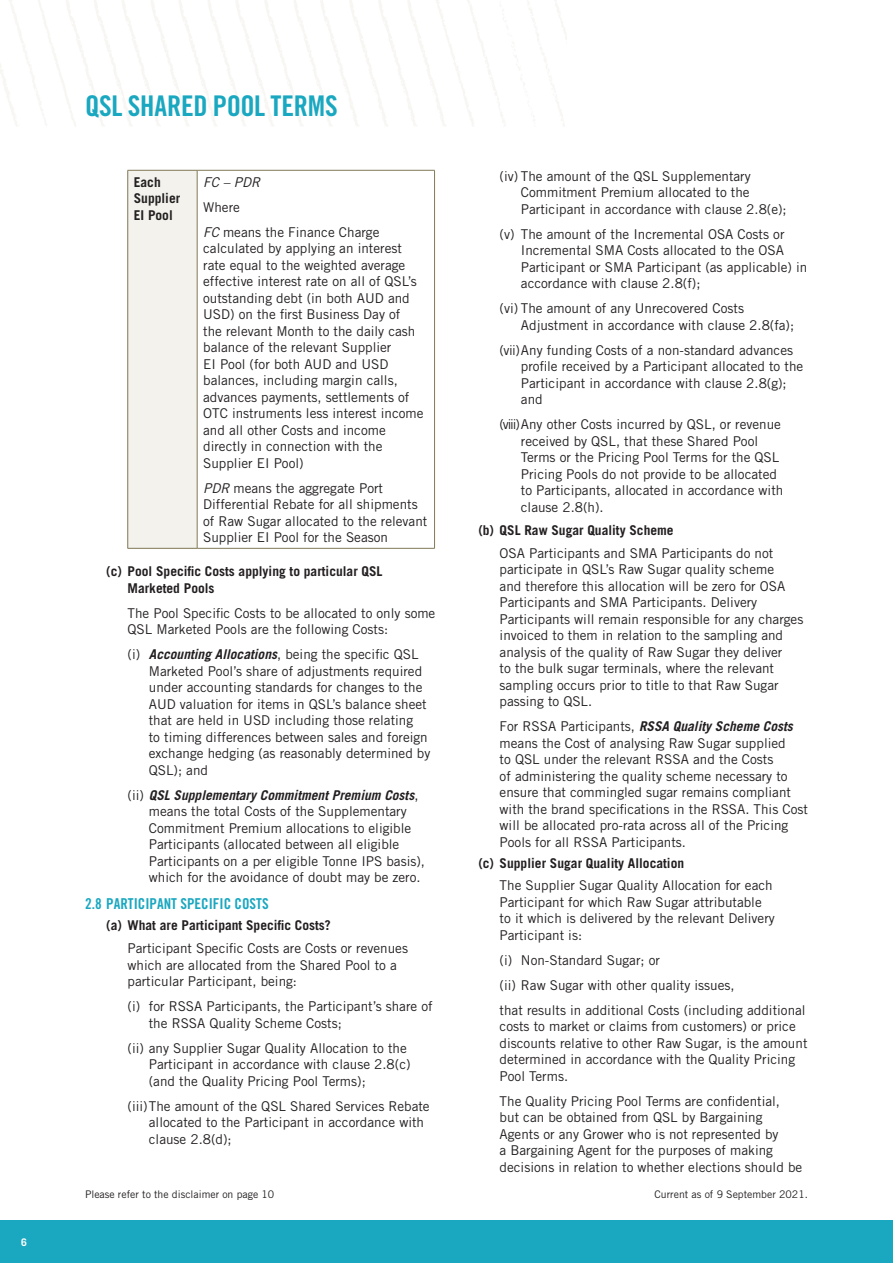
<style>
.page{position:relative;width:893px;height:1263px;background:#fff}
.page>*{position:absolute;margin:0;border:0;box-sizing:border-box;transform-origin:0 0}
.Page_Title{font:28.5px "Trade Gothic Bold Cond Twenty";letter-spacing:-.01em;color:#1aa7c0}
.t1{font:15px "Trade Gothic Bold Cond Twenty";color:#1aa7c0}
.Body{font:13.5px/16.5px "Trade Gothic";color:#231f20}
.Body-2{font:700 13.5px/16.5px "Trade Gothic";color:#231f20}
.Body-3{font:italic 13.5px "Trade Gothic";color:#231f20}
.Disclaimer{font:10.5px "Trade Gothic";color:#231f20}
.Body-4{font:700 10.5px "Trade Gothic";color:#fff}
.s1{font-style:italic}
.s2{font-weight:700;font-style:italic}
</style>
<div class="page">
<div style="left:128px;top:170px;width:69px;height:378px;background:#f3f2ed"></div>
<hr style="left:128px;top:170px;width:69px;height:1px;background:#817956">
<hr style="left:127px;top:170px;width:1px;height:378px;background:#817956">
<hr style="left:197px;top:170px;width:238px;height:1px;background:#817956">
<hr style="left:197px;top:170px;width:1px;height:378px;background:#817956">
<hr style="left:434px;top:170px;width:1px;height:378px;background:#817956">
<hr style="left:128px;top:548px;width:69px;height:1px;background:#817956">
<hr style="left:197px;top:548px;width:238px;height:1px;background:#817956">
<div style="left:0;top:1220px;width:893px;height:43px;background:#1aa7c0"></div>
<p class="Body-4" style="left:21px;top:1235px;width:7px">6</p>
<p class="Page_Title" style="left:85px;top:88px;width:254px">QSL SHARED POOL TERMS</p>
<p class="Body-2" style="left:134px;top:173px;width:48px">Each<br>Supplier<br>EI Pool</p>
<p class="Body-3" style="left:203px;top:174px;width:58px">FC – PDR</p>
<p class="Body" style="left:203px;top:199px;width:38px">Where</p>
<p class="Body" style="left:203px;top:224px;width:222px"><span class="s1">FC</span> means the Finance Charge calculated by applying an interest rate equal to the weighted average effective interest rate on all of QSL’s outstanding debt (in both AUD and<br>USD) on the first Business Day of<br>the relevant Month to the daily cash balance of the relevant Supplier<br>EI Pool (for both AUD and USD balances, including margin calls, advances payments, settlements of<br>OTC instruments less interest income and all other Costs and income directly in connection with the<br>Supplier EI Pool)</p>
<p class="Body" style="left:203px;top:480px;width:226px"><span class="s1">PDR</span> means the aggregate Port Differential Rebate for all shipments of Raw Sugar allocated to the relevant Supplier EI Pool for the Season</p>
<p class="Body-2" style="left:128px;top:563px;width:257px;text-indent:-21px">(c) Pool Specific Costs applying to particular QSL<br>Marketed Pools</p>
<p class="Body" style="left:128px;top:604px;width:309px">The Pool Specific Costs to be allocated to only some<br>QSL Marketed Pools are the following Costs:</p>
<p class="Body" style="left:149px;top:646px;width:283px;text-indent:-21px">(i) <span class="s2">Accounting Allocations</span>, being the specific QSL Marketed Pool’s share of adjustments required under accounting standards for changes to the AUD valuation for items in QSL’s balance sheet that are held in USD including those relating<br>to timing differences between sales and foreign exchange hedging (as reasonably determined by QSL); and</p>
<p class="Body" style="left:149px;top:786px;width:278px;text-indent:-21px">(ii) <span class="s2">QSL Supplementary Commitment Premium Costs</span>, means the total Costs of the Supplementary Commitment Premium allocations to eligible Participants (allocated between all eligible Participants on a per eligible Tonne IPS basis), which for the avoidance of doubt may be zero.</p>
<h2 class="t1" style="left:85px;top:895px;width:185px">2.8 PARTICIPANT SPECIFIC COSTS</h2>
<p class="Body-2" style="left:106px;top:917px;width:226px">(a) What are Participant Specific Costs?</p>
<p class="Body" style="left:128px;top:940px;width:282px">Participant Specific Costs are Costs or revenues which are allocated from the Shared Pool to a particular Participant, being:</p>
<p class="Body" style="left:149px;top:998px;width:285px;text-indent:-21px">(i) for RSSA Participants, the Participant’s share of the RSSA Quality Scheme Costs;</p>
<p class="Body" style="left:149px;top:1039px;width:263px;text-indent:-21px">(ii) any Supplier Sugar Quality Allocation to the<br>Participant in accordance with clause 2.8(c) (and the Quality Pricing Pool Terms);</p>
<p class="Body" style="left:149px;top:1097px;width:282px;text-indent:-21px">(iii)The amount of the QSL Shared Services Rebate allocated to the Participant in accordance with clause 2.8(d);</p>
<p class="Body" style="left:521px;top:167px;width:267px;text-indent:-21px">(iv) The amount of the QSL Supplementary<br>Commitment Premium allocated to the<br>Participant in accordance with clause 2.8(e);</p>
<p class="Body" style="left:521px;top:225px;width:288px;text-indent:-21px">(v) The amount of the Incremental OSA Costs or Incremental SMA Costs allocated to the OSA Participant or SMA Participant (as applicable) in accordance with clause 2.8(f);</p>
<p class="Body" style="left:521px;top:300px;width:275px;text-indent:-21px">(vi) The amount of any Unrecovered Costs<br>Adjustment in accordance with clause 2.8(fa);</p>
<p class="Body" style="left:521px;top:341px;width:284px;text-indent:-21px">(vii)Any funding Costs of a non-standard advances profile received by a Participant allocated to the Participant in accordance with clause 2.8(g); and</p>
<p class="Body" style="left:521px;top:416px;width:264px;text-indent:-21px">(viii) Any other Costs incurred by QSL, or revenue received by QSL, that these Shared Pool Terms or the Pricing Pool Terms for the QSL Pricing Pools do not provide to be allocated to Participants, allocated in accordance with clause 2.8(h).</p>
<p class="Body-2" style="left:478px;top:521px;width:197px">(b) QSL Raw Sugar Quality Scheme</p>
<p class="Body" style="left:500px;top:544px;width:305px">OSA Participants and SMA Participants do not participate in QSL’s Raw Sugar quality scheme<br>and therefore this allocation will be zero for OSA Participants and SMA Participants. Delivery Participants will remain responsible for any charges invoiced to them in relation to the sampling and analysis of the quality of Raw Sugar they deliver<br>to the bulk sugar terminals, where the relevant sampling occurs prior to title to that Raw Sugar passing to QSL.</p>
<p class="Body" style="left:500px;top:718px;width:310px">For RSSA Participants, <span class="s2">RSSA Quality Scheme Costs </span>means the Cost of analysing Raw Sugar supplied<br>to QSL under the relevant RSSA and the Costs<br>of administering the quality scheme necessary to ensure that commingled sugar remains compliant with the brand specifications in the RSSA. This Cost will be allocated pro-rata across all of the Pricing Pools for all RSSA Participants.</p>
<p class="Body-2" style="left:478px;top:854px;width:207px">(c) Supplier Sugar Quality Allocation</p>
<p class="Body" style="left:500px;top:877px;width:277px">The Supplier Sugar Quality Allocation for each Participant for which Raw Sugar attributable to it which is delivered by the relevant Delivery Participant is:</p>
<p class="Body" style="left:500px;top:952px;width:162px">(i) Non-Standard Sugar; or</p>
<p class="Body" style="left:500px;top:977px;width:236px">(ii) Raw Sugar with other quality issues,</p>
<p class="Body" style="left:500px;top:1002px;width:309px">that results in additional Costs (including additional costs to market or claims from customers) or price discounts relative to other Raw Sugar, is the amount determined in accordance with the Quality Pricing Pool Terms.</p>
<p class="Body" style="left:500px;top:1093px;width:304px">The Quality Pricing Pool Terms are confidential, but can be obtained from QSL by Bargaining Agents or any Grower who is not represented by<br>a Bargaining Agent for the purposes of making decisions in relation to whether elections should be</p>
<p class="Disclaimer" style="left:85px;top:1188px;width:191px">Please refer to the disclaimer on page 10</p>
<p class="Disclaimer" style="left:655px;top:1188px;width:155px">Current as of 9 September 2021.</p>
</div>
